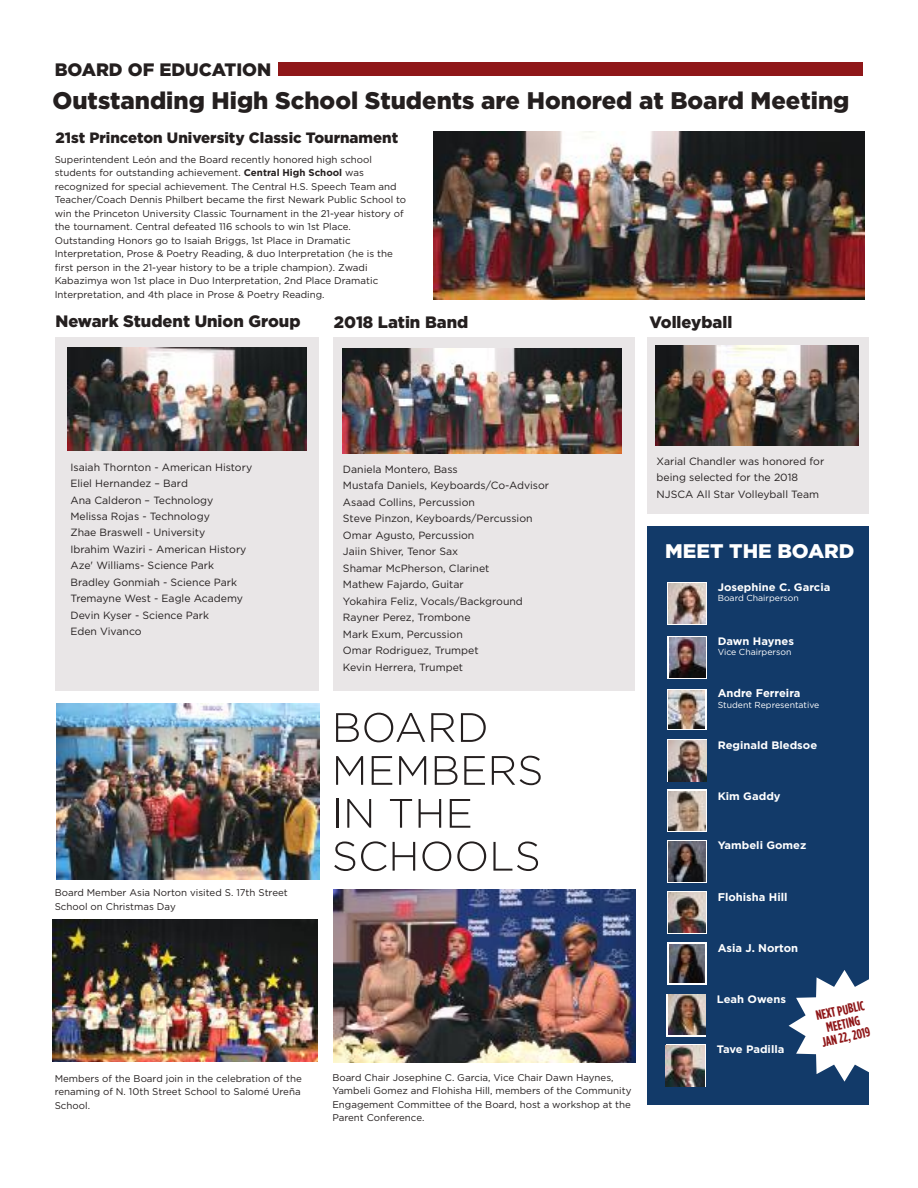
<style>
.page{position:relative;width:918px;height:1188px;background:#fff}
.page>*{position:absolute;margin:0;border:0;box-sizing:border-box;transform-origin:0 0}
.t1{font:900 24px "Gotham";color:#241f1f}
.t2{font:900 19.65px "Gotham";color:#fff;scale:1.04 1}
.t3{font:900 18px "Gotham";color:#241f1f}
.t4{font:900 16.5px "Gotham";color:#241f1f}
.t5{font:900 15px "Gotham";color:#241f1f}
.t6{font:700 13.5px/13.5px "Gotham Condensed";color:#8f1719;text-align:center}
.t7{font:700 11.25px "Gotham";color:#fff}
.t8{font:700 10.8px "Gotham";color:#fff;scale:1.04 1}
.t9{font:10.5px/16.5px "Gotham";color:#241f1f}
.t10{font:9.75px/13.5px "Gotham";color:#241f1f}
.t11{font:8.7px "Gotham";color:#fff}
.s1{font-weight:700}
</style>
<div class="page">
<div style="left:648px;top:337px;width:221px;height:176px;background:#e9e6e7"></div>
<div style="left:333px;top:337px;width:302px;height:353px;background:#e9e6e7"></div>
<div style="left:55px;top:337px;width:264px;height:353px;background:#e9e6e7"></div>
<div style="left:278px;top:62px;width:585px;height:14px;background:#8f1719"></div>
<div style="left:648px;top:526px;width:221px;height:579px;background:#123a69"></div>
<svg style="left:789px;top:970px;width:80px;height:112px"></svg>
<svg style="left:667px;top:740px;width:40px;height:42px"></svg>
<svg style="left:667px;top:790px;width:40px;height:42px"></svg>
<svg style="left:667px;top:840px;width:40px;height:43px"></svg>
<svg style="left:667px;top:891px;width:40px;height:43px"></svg>
<svg style="left:667px;top:994px;width:39px;height:42px"></svg>
<svg style="left:667px;top:1045px;width:39px;height:42px"></svg>
<img style="left:666px;top:1046px;width:38px;height:40px">
<img style="left:668px;top:740px;width:38px;height:41px">
<img style="left:669px;top:893px;width:36px;height:39px">
<img style="left:669px;top:791px;width:37px;height:40px">
<svg style="left:667px;top:636px;width:40px;height:43px"></svg>
<svg style="left:667px;top:582px;width:40px;height:43px"></svg>
<img style="left:669px;top:584px;width:36px;height:39px">
<div style="left:667px;top:689px;width:40px;height:40px;background:linear-gradient(to bottom,#fff,#fff)"></div>
<img style="left:669px;top:994px;width:36px;height:40px">
<img style="left:669px;top:637px;width:36px;height:40px">
<svg style="left:667px;top:942px;width:40px;height:42px"></svg>
<img style="left:669px;top:944px;width:36px;height:38px">
<img style="left:669px;top:842px;width:37px;height:39px">
<img style="left:433px;top:132px;width:431px;height:168px">
<img style="left:68px;top:348px;width:239px;height:102px">
<img style="left:342px;top:348px;width:280px;height:106px">
<img style="left:655px;top:346px;width:203px;height:99px">
<img style="left:56px;top:704px;width:263px;height:175px">
<img style="left:333px;top:889px;width:302px;height:174px">
<svg style="left:336px;top:713px;width:89px;height:29px"></svg>
<svg style="left:431px;top:713px;width:24px;height:29px"></svg>
<svg style="left:461px;top:713px;width:25px;height:29px"></svg>
<svg style="left:336px;top:756px;width:27px;height:29px"></svg>
<svg style="left:372px;top:756px;width:20px;height:29px"></svg>
<svg style="left:399px;top:756px;width:27px;height:29px"></svg>
<svg style="left:435px;top:756px;width:22px;height:29px"></svg>
<svg style="left:464px;top:756px;width:21px;height:29px"></svg>
<svg style="left:492px;top:756px;width:49px;height:29px"></svg>
<hr style="left:336px;top:798px;width:3px;height:30px;background:#241f1f">
<svg style="left:347px;top:799px;width:24px;height:29px"></svg>
<svg style="left:390px;top:799px;width:22px;height:29px"></svg>
<svg style="left:419px;top:799px;width:22px;height:29px"></svg>
<svg style="left:450px;top:799px;width:20px;height:29px"></svg>
<svg style="left:334px;top:841px;width:21px;height:30px"></svg>
<svg style="left:361px;top:841px;width:26px;height:30px"></svg>
<svg style="left:393px;top:842px;width:22px;height:29px"></svg>
<svg style="left:422px;top:841px;width:29px;height:30px"></svg>
<svg style="left:457px;top:841px;width:29px;height:30px"></svg>
<svg style="left:493px;top:841px;width:45px;height:30px"></svg>
<img style="left:53px;top:919px;width:264px;height:143px">
<img style="left:669px;top:690px;width:36px;height:38px">
<h3 class="t3" style="left:55px;top:57px;width:218px">BOARD OF EDUCATION</h3>
<h1 class="t1" style="left:52px;top:84px;width:798px">Outstanding High School Students are Honored at Board Meeting</h1>
<h3 class="t5" style="left:55px;top:127px;width:344px">21st Princeton University Classic Tournament</h3>
<p class="t10" style="left:55px;top:153px;width:353px">Superintendent León and the Board recently honored high school students for outstanding achievement. <span class="s1">Central High School</span> was recognized for special achievement. The Central H.S. Speech Team and Teacher/Coach Dennis Philbert became the first Newark Public School to win the Princeton University Classic Tournament in the 21-year history of the tournament. Central defeated 116 schools to win 1st Place.<br>Outstanding Honors go to Isaiah Briggs, 1st Place in Dramatic Interpretation, Prose &amp; Poetry Reading, &amp; duo Interpretation (he is the first person in the 21-year history to be a triple champion). Zwadi Kabazimya won 1st place in Duo Interpretation, 2nd Place Dramatic Interpretation, and 4th place in Prose &amp; Poetry Reading.</p>
<h3 class="t4" style="left:55px;top:310px;width:247px">Newark Student Union Group</h3>
<h3 class="t4" style="left:334px;top:311px;width:136px">2018 Latin Band</h3>
<h3 class="t4" style="left:650px;top:311px;width:84px">Volleyball</h3>
<p class="t9" style="left:70px;top:458px;width:183px">Isaiah Thornton - American History<br>Eliel Hernandez – Bard<br>Ana Calderon – Technology<br>Melissa Rojas - Technology<br>Zhae Braswell - University<br>Ibrahim Waziri - American History<br>Aze' Williams- Science Park<br>Bradley Gonmiah - Science Park<br>Tremayne West - Eagle Academy<br>Devin Kyser - Science Park<br>Eden Vivanco</p>
<p class="t9" style="left:343px;top:460px;width:208px">Daniela Montero, Bass<br>Mustafa Daniels, Keyboards/Co-Advisor<br>Asaad Collins, Percussion<br>Steve Pinzon, Keyboards/Percussion<br>Omar Agusto, Percussion<br>Jaiin Shiver, Tenor Sax<br>Shamar McPherson, Clarinet<br>Mathew Fajardo, Guitar<br>Yokahira Feliz, Vocals/Background<br>Rayner Perez, Trombone<br>Mark Exum, Percussion<br>Omar Rodriguez, Trumpet<br>Kevin Herrera, Trumpet</p>
<p class="t9" style="left:657px;top:453px;width:169px">Xarial Chandler was honored for being selected for the 2018<br>NJSCA All Star Volleyball Team</p>
<h2 class="t2" style="left:665px;top:538px;width:183px">MEET THE BOARD</h2>
<p class="t8" style="left:718px;top:580px;width:110px">Josephine C. Garcia</p>
<p class="t11" style="left:718px;top:593px;width:83px">Board Chairperson</p>
<p class="t8" style="left:718px;top:634px;width:75px">Dawn Haynes</p>
<p class="t11" style="left:718px;top:647px;width:75px">Vice Chairperson</p>
<p class="t7" style="left:718px;top:686px;width:84px">Andre Ferreira</p>
<p class="t11" style="left:718px;top:699px;width:103px">Student Representative</p>
<p class="t8" style="left:718px;top:738px;width:97px">Reginald Bledsoe</p>
<p class="t10" style="left:55px;top:886px;width:235px">Board Member Asia Norton visited S. 17th Street<br>School on Christmas Day</p>
<p class="t10" style="left:55px;top:1071px;width:249px;text-align:justify">Members of the Board join in the celebration of the renaming of N. 10th Street School to Salomé Ureña School.</p>
<p class="t10" style="left:332px;top:1070px;width:301px">Board Chair Josephine C. Garcia, Vice Chair Dawn Haynes, Yambeli Gomez and Flohisha Hill, members of the Community Engagement Committee of the Board, host a workshop at the Parent Conference.</p>
<p class="t8" style="left:718px;top:789px;width:62px">Kim Gaddy</p>
<p class="t8" style="left:718px;top:838px;width:87px">Yambeli Gomez</p>
<p class="t7" style="left:718px;top:889px;width:71px">Flohisha Hill</p>
<p class="t7" style="left:718px;top:940px;width:82px">Asia J. Norton</p>
<p class="t8" style="left:717px;top:992px;width:68px">Leah Owens</p>
<p class="t8" style="left:717px;top:1042px;width:66px">Tave Padilla</p>
<h3 class="t6" style="left:815px;top:1009px;width:51px;rotate:-12deg">NEXT PUBLIC<br>MEETING<br>JAN 22, 2019</h3>
</div>
